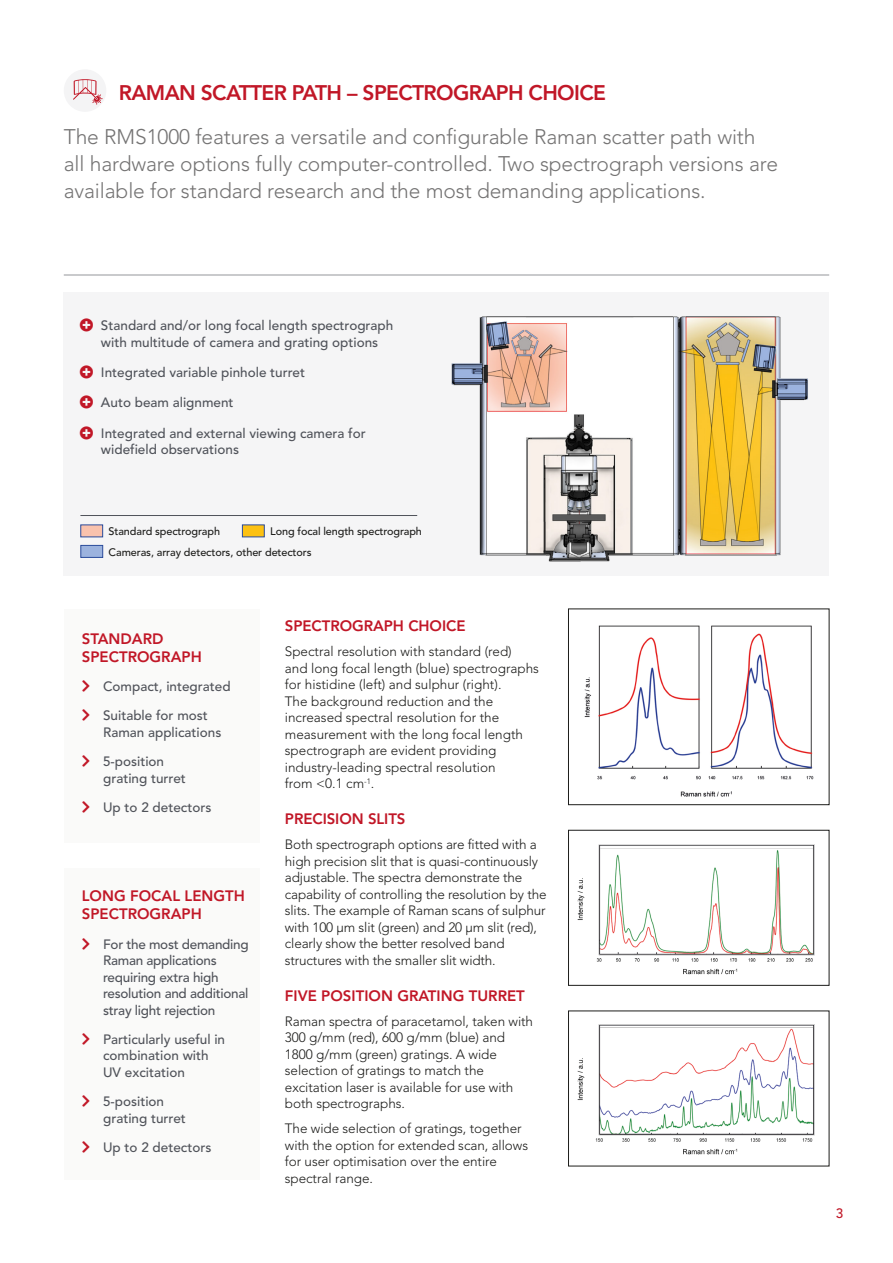
<style>
.page{position:relative;width:893px;height:1263px;background:#fff}
.page>*{position:absolute;margin:0;border:0;box-sizing:border-box;transform-origin:0 0}
.Contents_Intro{font:300 21px/27px "Avenir LT Std";letter-spacing:-.005em;color:#747373}
.Header_1{font:800 21px "Avenir LT Std";letter-spacing:-.03em;color:#c11727}
.Header_2___RED{font:800 15px/18px "Avenir LT Std";color:#c11727}
.Body_Text{font:300 13.5px/16.5px "Avenir LT Std";letter-spacing:-.005em;color:#1d1d1b}
.t1{font:500 13.5px/16.5px "Avenir LT Std";color:#50535a}
.t2{font:500 13.5px/16.5px "Avenir LT Std";letter-spacing:-.02em;color:#50535a}
.t3{font:500 13.5px "Avenir LT Std";color:#c11727}
.Table_-_Text{font:500 10.8px "Avenir LT Std";letter-spacing:-.01em;color:#1d1d1b}
</style>
<div class="page">
<div style="left:64px;top:292px;width:765px;height:283px;background:#f5f5f6"></div>
<div style="left:64px;top:609px;width:195px;height:233px;background:#fafaf9"></div>
<div style="left:64px;top:868px;width:195px;height:311px;background:#fafaf9"></div>
<div style="left:64px;top:69px;width:42px;height:43px;background:#f4f4f5;border-radius:50%"></div>
<hr style="left:64px;top:275px;width:765px;height:1px;background:#94969a">
<img style="left:584px;top:625px;width:230px;height:172px">
<div style="left:568px;top:609px;width:261px;height:196px;border:1px solid #1d1d1b"></div>
<img style="left:577px;top:1024px;width:238px;height:131px">
<div style="left:80px;top:524px;width:23px;height:13px;background:#f9c2ad;border:1px solid #2a4b9b"></div>
<div style="left:242px;top:524px;width:23px;height:13px;background:#fcc113;border:1px solid #2a4b9b"></div>
<div style="left:80px;top:545px;width:23px;height:13px;background:#9cb3de;border:1px solid #2a4b9b"></div>
<img style="left:451px;top:316px;width:357px;height:246px">
<img style="left:577px;top:844px;width:238px;height:131px">
<div style="left:568px;top:830px;width:261px;height:155px;border:1px solid #1d1d1b"></div>
<hr style="left:80px;top:515px;width:337px;height:1px;background:#50535a">
<svg style="left:73px;top:79px;width:30px;height:26px"></svg>
<p class="Header_1" style="left:119px;top:80px;width:489px">RAMAN SCATTER PATH – SPECTROGRAPH CHOICE</p>
<p class="Contents_Intro" style="left:64px;top:123px;width:716px">The RMS1000 features a versatile and configurable Raman scatter path with all hardware options fully computer-controlled. Two spectrograph versions are available for standard research and the most demanding applications.</p>
<p class="t1" style="left:101px;top:317px;width:294px">Standard and/or long focal length spectrograph with multitude of camera and grating options</p>
<p class="t1" style="left:101px;top:364px;width:206px">Integrated variable pinhole turret</p>
<p class="t1" style="left:101px;top:395px;width:134px">Auto beam alignment</p>
<p class="t1" style="left:101px;top:425px;width:266px">Integrated and external viewing camera for widefield observations</p>
<p class="Table_-_Text" style="left:109px;top:525px;width:113px">Standard spectrograph</p>
<p class="Table_-_Text" style="left:270px;top:525px;width:153px">Long focal length spectrograph</p>
<p class="Table_-_Text" style="left:109px;top:545px;width:204px">Cameras, array detectors, other detectors</p>
<p class="Header_2___RED" style="left:82px;top:630px;width:122px">STANDARD<br>SPECTROGRAPH</p>
<p class="t1" style="left:103px;top:679px;width:129px">Compact, integrated</p>
<p class="t1" style="left:103px;top:708px;width:120px">Suitable for most<br>Raman applications</p>
<p class="t1" style="left:103px;top:754px;width:84px">5-position grating turret</p>
<p class="t1" style="left:103px;top:799px;width:110px">Up to 2 detectors</p>
<p class="Header_2___RED" style="left:82px;top:887px;width:165px">LONG FOCAL LENGTH<br>SPECTROGRAPH</p>
<p class="t2" style="left:103px;top:936px;width:147px">For the most demanding<br>Raman applications requiring extra high resolution and additional stray light rejection</p>
<p class="t1" style="left:103px;top:1031px;width:123px">Particularly useful in combination with<br>UV excitation</p>
<p class="t1" style="left:103px;top:1093px;width:84px">5-position grating turret</p>
<p class="t1" style="left:103px;top:1139px;width:110px">Up to 2 detectors</p>
<p class="Header_2___RED" style="left:285px;top:617px;width:182px">SPECTROGRAPH CHOICE</p>
<p class="Body_Text" style="left:285px;top:643px;width:256px">Spectral resolution with standard (red)<br>and long focal length (blue) spectrographs for histidine (left) and sulphur (right).<br>The background reduction and the increased spectral resolution for the measurement with the long focal length spectrograph are evident providing industry-leading spectral resolution<br>from &lt;0.1 cm<sup>-1</sup>.</p>
<p class="Header_2___RED" style="left:285px;top:810px;width:122px">PRECISION SLITS</p>
<p class="Body_Text" style="left:285px;top:836px;width:263px">Both spectrograph options are fitted with a high precision slit that is quasi-continuously adjustable. The spectra demonstrate the capability of controlling the resolution by the slits. The example of Raman scans of sulphur with 100 μm slit (green) and 20 μm slit (red), clearly show the better resolved band structures with the smaller slit width.</p>
<p class="Header_2___RED" style="left:285px;top:987px;width:241px">FIVE POSITION GRATING TURRET</p>
<p class="Body_Text" style="left:285px;top:1013px;width:250px">Raman spectra of paracetamol, taken with 300 g/mm (red), 600 g/mm (blue) and 1800 g/mm (green) gratings. A wide selection of gratings to match the excitation laser is available for use with both spectrographs.</p>
<p class="Body_Text" style="left:285px;top:1120px;width:245px">The wide selection of gratings, together with the option for extended scan, allows for user optimisation over the entire spectral range.</p>
<p class="t3" style="left:836px;top:1205px;width:9px">3</p>
</div>
